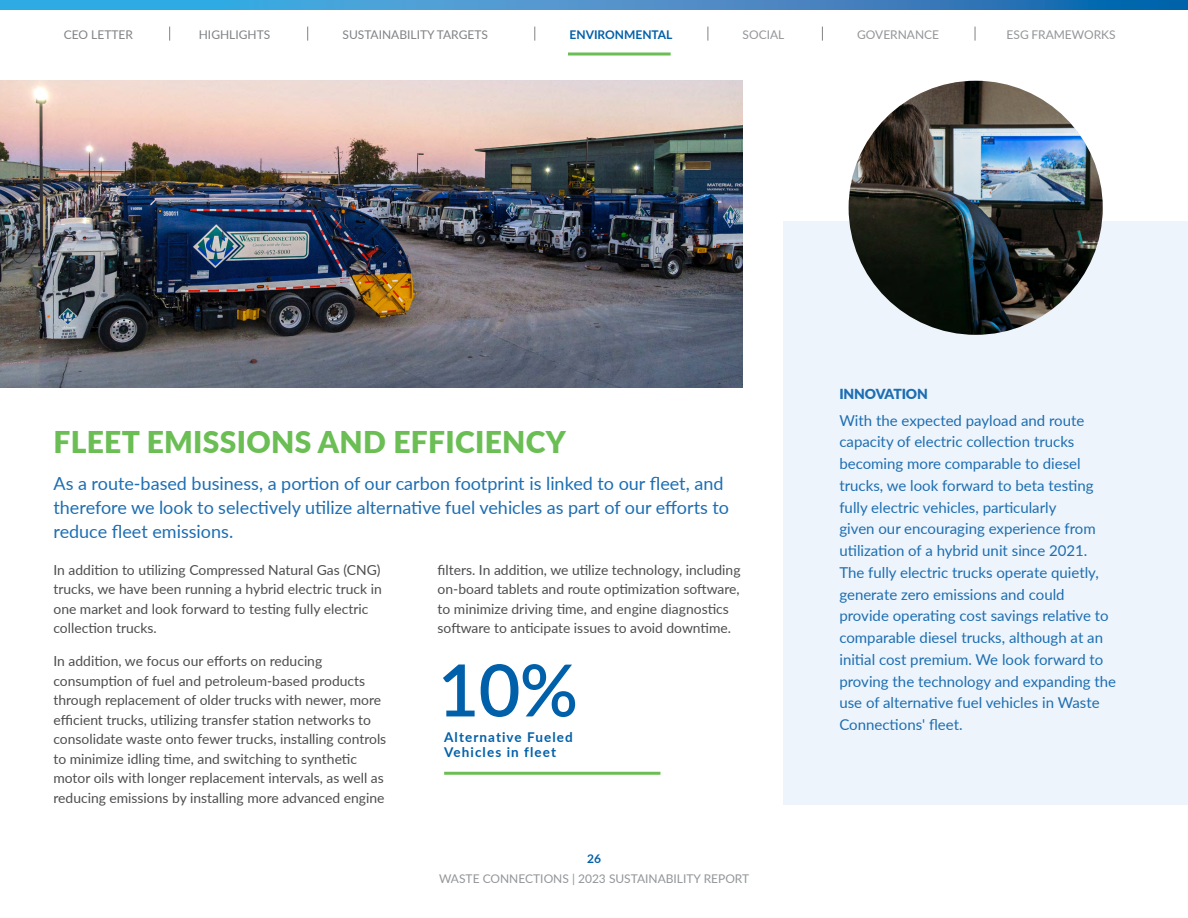
<style>
.page{position:relative;width:1188px;height:918px;background:#fff}
.page>*{position:absolute;margin:0;border:0;box-sizing:border-box;transform-origin:0 0}
.t1{font:600 72px "Lato";color:#0060a9}
.t2{font:900 30px "Lato";letter-spacing:.01em;color:#6abe54}
.t3{font:18px/24px "Lato";color:#1d6eb2}
.t4{font:15px/21.8px "Lato";color:#1d6eb2}
.t5{font:13.8px/19.5px "Lato";color:#4d4d4f}
.t6{font:900 13.8px "Lato";letter-spacing:-.01em;color:#1d6eb2}
.t7{font:700 13.5px/15px "Lato";letter-spacing:.08em;color:#0060a9}
.t8{font:12px "Lato";color:#939598}
.t9{font:12px "Lato";color:#808285}
.t10{font:700 12px "Lato";color:#0060a9}
</style>
<div class="page">
<svg style="left:0;top:0;width:1188px;height:9px;background:#3990cb"></svg>
<svg style="left:169px;top:27px;width:1px;height:14px"></svg>
<svg style="left:307px;top:27px;width:1px;height:14px"></svg>
<svg style="left:534px;top:27px;width:1px;height:14px"></svg>
<svg style="left:708px;top:27px;width:1px;height:14px"></svg>
<svg style="left:822px;top:27px;width:1px;height:14px"></svg>
<svg style="left:975px;top:27px;width:1px;height:14px"></svg>
<img style="left:0;top:81px;width:743px;height:306px">
<div style="left:783px;top:221px;width:405px;height:583px;background:#edf4fb"></div>
<img style="left:849px;top:81px;width:254px;height:254px;border-radius:127px">
<hr style="left:444px;top:772px;width:216px;height:3px;background:#6abe54">
<svg style="left:568px;top:52px;width:103px;height:4px"></svg>
<p class="t9" style="left:64px;top:26px;width:71px">CEO LETTER</p>
<p class="t9" style="left:199px;top:26px;width:73px">HIGHLIGHTS</p>
<p class="t9" style="left:343px;top:26px;width:147px">SUSTAINABILITY TARGETS</p>
<p class="t8" style="left:743px;top:26px;width:43px">SOCIAL</p>
<p class="t8" style="left:857px;top:26px;width:84px">GOVERNANCE</p>
<p class="t8" style="left:1007px;top:26px;width:111px">ESG FRAMEWORKS</p>
<p class="t10" style="left:570px;top:26px;width:104px">ENVIRONMENTAL</p>
<h2 class="t2" style="left:53px;top:419px;width:514px">FLEET EMISSIONS AND EFFICIENCY</h2>
<h3 class="t3" style="left:53px;top:471px;width:677px">As a route-based business, a portion of our carbon footprint is linked to our fleet, and therefore we look to selectively utilize alternative fuel vehicles as part of our efforts to reduce fleet emissions.</h3>
<p class="t5" style="left:53px;top:559px;width:330px">In addition to utilizing Compressed Natural Gas (CNG) trucks, we have been running a hybrid electric truck in one market and look forward to testing fully electric collection trucks.</p>
<p class="t5" style="left:53px;top:651px;width:334px">In addition, we focus our efforts on reducing consumption of fuel and petroleum-based products through replacement of older trucks with newer, more efficient trucks, utilizing transfer station networks to consolidate waste onto fewer trucks, installing controls to minimize idling time, and switching to synthetic motor oils with longer replacement intervals, as well as reducing emissions by installing more advanced engine</p>
<p class="t5" style="left:438px;top:559px;width:304px">filters. In addition, we utilize technology, including on-board tablets and route optimization software, to minimize driving time, and engine diagnostics software to anticipate issues to avoid downtime.</p>
<h1 class="t1" style="left:438px;top:638px;width:142px">10%</h1>
<p class="t7" style="left:444px;top:729px;width:130px">Alternative Fueled<br>Vehicles in fleet</p>
<p class="t10" style="left:587px;top:850px;width:15px">26</p>
<p class="t8" style="left:439px;top:871px;width:312px">WASTE CONNECTIONS | 2023 SUSTAINABILITY REPORT</p>
<p class="t6" style="left:839px;top:383px;width:90px">INNOVATION</p>
<p class="t4" style="left:839px;top:409px;width:278px">With the expected payload and route capacity of electric collection trucks becoming more comparable to diesel trucks, we look forward to beta testing fully electric vehicles, particularly<br>given our encouraging experience from utilization of a hybrid unit since 2021.<br>The fully electric trucks operate quietly, generate zero emissions and could provide operating cost savings relative to comparable diesel trucks, although at an initial cost premium. We look forward to proving the technology and expanding the use of alternative fuel vehicles in Waste Connections' fleet.</p>
</div>
